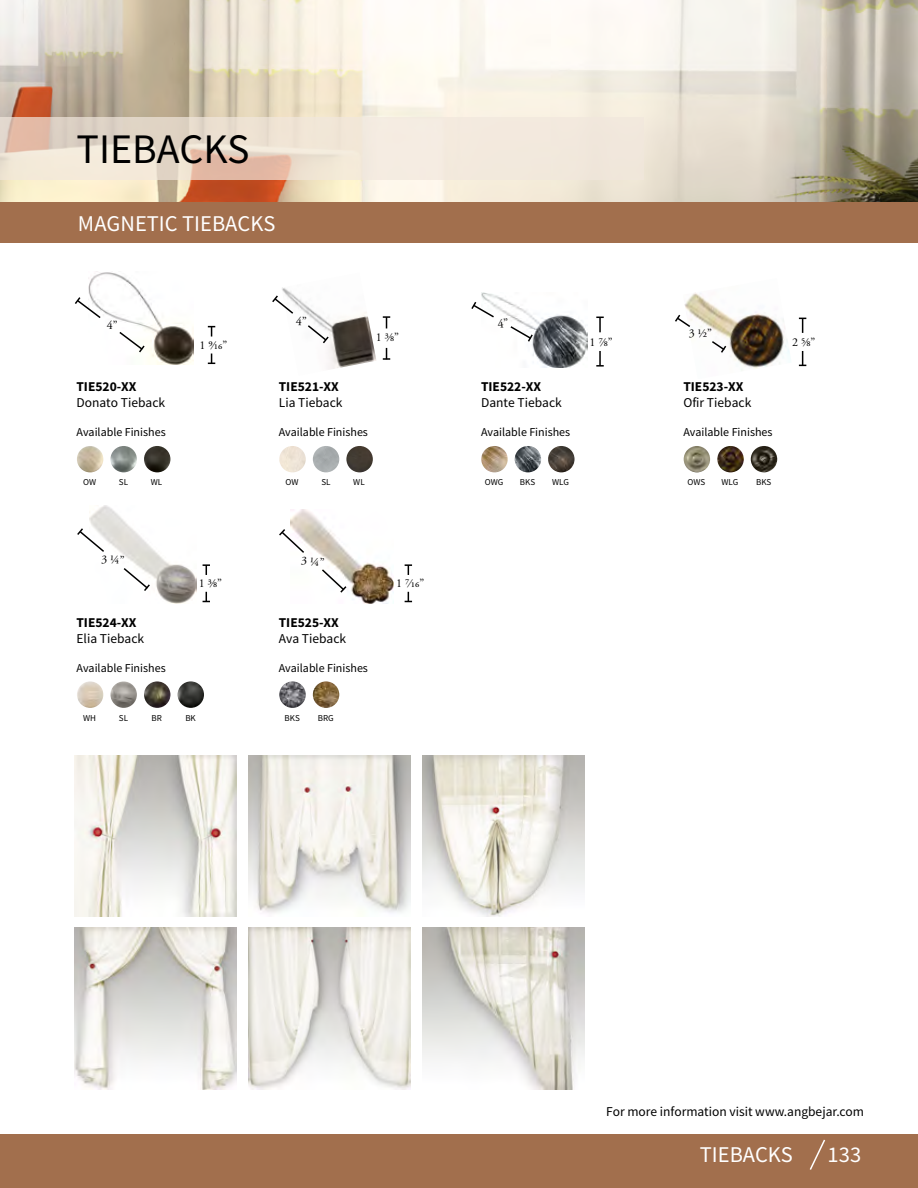
<style>
.page{position:relative;width:918px;height:1188px;background:#fff}
.page>*{position:absolute;margin:0;border:0;box-sizing:border-box;transform-origin:0 0}
.t1{font:42px "Source Sans Pro";color:#000}
.t2{font:22.5px "Source Sans Pro";color:#fff}
.t3{font:13.5px "Source Sans Pro";color:#000}
.t4{font:700 13.5px "Source Sans Pro";color:#000}
.t5{font:12px "Source Sans Pro";color:#000}
.t6{font:12px "Adobe Garamond Pro";color:#000}
.t7{font:9px "Source Sans Pro";color:#000}
</style>
<div class="page">
<img style="left:0;top:0;width:918px;height:202px">
<div style="left:0;top:1134px;width:918px;height:54px;background:#a26f4d"></div>
<svg style="left:809px;top:1139px;width:17px;height:31px"></svg>
<svg style="left:0;top:117px;width:644px;height:62px;background:#ede0d2"></svg>
<img style="left:89px;top:271px;width:105px;height:93px">
<img style="left:684px;top:292px;width:106px;height:77px">
<img style="left:282px;top:287px;width:94px;height:82px">
<img style="left:90px;top:506px;width:107px;height:98px">
<img style="left:291px;top:510px;width:103px;height:94px">
<img style="left:481px;top:292px;width:106px;height:75px">
<img style="left:279px;top:446px;width:27px;height:26px;border-radius:13px">
<img style="left:313px;top:446px;width:26px;height:26px;border-radius:13px">
<img style="left:346px;top:446px;width:27px;height:26px;border-radius:13px">
<img style="left:77px;top:681px;width:26px;height:27px;border-radius:13px">
<img style="left:110px;top:681px;width:27px;height:27px;border-radius:13px">
<img style="left:144px;top:681px;width:26px;height:27px;border-radius:13px">
<img style="left:144px;top:446px;width:26px;height:26px;border-radius:13px">
<img style="left:110px;top:446px;width:27px;height:26px;border-radius:13px">
<img style="left:77px;top:446px;width:26px;height:26px;border-radius:13px">
<img style="left:717px;top:446px;width:27px;height:26px;border-radius:13px">
<img style="left:684px;top:446px;width:26px;height:26px;border-radius:13px">
<img style="left:751px;top:446px;width:26px;height:26px;border-radius:13px">
<img style="left:481px;top:446px;width:27px;height:26px;border-radius:13px">
<img style="left:515px;top:446px;width:26px;height:26px;border-radius:13px">
<img style="left:548px;top:446px;width:27px;height:26px;border-radius:13px">
<img style="left:279px;top:681px;width:27px;height:27px;border-radius:13px">
<img style="left:313px;top:681px;width:26px;height:27px;border-radius:13px">
<img style="left:178px;top:681px;width:26px;height:27px;border-radius:13px">
<img style="left:423px;top:928px;width:161px;height:162px">
<img style="left:74px;top:755px;width:162px;height:162px">
<img style="left:74px;top:928px;width:162px;height:162px">
<img style="left:423px;top:755px;width:161px;height:162px">
<img style="left:249px;top:928px;width:161px;height:162px">
<img style="left:249px;top:755px;width:161px;height:158px">
<svg style="left:75px;top:296px;width:27px;height:24px"></svg>
<svg style="left:118px;top:330px;width:28px;height:24px"></svg>
<svg style="left:77px;top:527px;width:29px;height:26px"></svg>
<svg style="left:122px;top:566px;width:29px;height:27px"></svg>
<svg style="left:279px;top:527px;width:27px;height:27px"></svg>
<svg style="left:320px;top:568px;width:28px;height:26px"></svg>
<svg style="left:208px;top:326px;width:7px;height:11px"></svg>
<svg style="left:208px;top:354px;width:7px;height:10px"></svg>
<svg style="left:203px;top:564px;width:7px;height:11px"></svg>
<svg style="left:203px;top:592px;width:7px;height:10px"></svg>
<svg style="left:405px;top:564px;width:7px;height:11px"></svg>
<svg style="left:405px;top:592px;width:7px;height:10px"></svg>
<svg style="left:383px;top:316px;width:7px;height:12px"></svg>
<svg style="left:383px;top:348px;width:7px;height:12px"></svg>
<svg style="left:596px;top:317px;width:8px;height:15px"></svg>
<svg style="left:596px;top:351px;width:8px;height:16px"></svg>
<svg style="left:799px;top:318px;width:7px;height:15px"></svg>
<svg style="left:799px;top:351px;width:7px;height:15px"></svg>
<svg style="left:675px;top:313px;width:17px;height:16px"></svg>
<svg style="left:710px;top:340px;width:18px;height:14px"></svg>
<div style="left:0;top:202px;width:918px;height:41px;background:#a26f4d"></div>
<svg style="left:272px;top:294px;width:58px;height:51px"></svg>
<svg style="left:471px;top:300px;width:63px;height:43px"></svg>
<h1 class="t1" style="left:77px;top:122px;width:175px">TIEBACKS</h1>
<h2 class="t2" style="left:78px;top:209px;width:199px">MAGNETIC TIEBACKS</h2>
<p class="t6" style="left:107px;top:318px;width:12px">4”</p>
<p class="t4" style="left:76px;top:378px;width:62px">TIE520-XX</p>
<p class="t3" style="left:76px;top:394px;width:90px">Donato Tieback</p>
<p class="t5" style="left:76px;top:425px;width:91px">Available Finishes</p>
<p class="t6" style="left:199px;top:338px;width:30px">1 9/16”</p>
<p class="t6" style="left:376px;top:330px;width:25px">1 3/8”</p>
<p class="t4" style="left:279px;top:378px;width:62px">TIE521-XX</p>
<p class="t3" style="left:279px;top:394px;width:65px">Lia Tieback</p>
<p class="t5" style="left:279px;top:425px;width:91px">Available Finishes</p>
<p class="t7" style="left:83px;top:477px;width:15px">OW</p>
<p class="t7" style="left:119px;top:477px;width:11px">SL</p>
<p class="t7" style="left:353px;top:477px;width:13px">WL</p>
<p class="t7" style="left:321px;top:477px;width:11px">SL</p>
<p class="t7" style="left:286px;top:477px;width:15px">OW</p>
<p class="t7" style="left:151px;top:477px;width:13px">WL</p>
<p class="t6" style="left:102px;top:552px;width:25px;rotate:3deg">3 1/4 ”</p>
<p class="t6" style="left:302px;top:553px;width:25px;rotate:6deg">3 1/4 ”</p>
<p class="t4" style="left:76px;top:613px;width:62px">TIE524-XX</p>
<p class="t3" style="left:76px;top:630px;width:69px">Elia Tieback</p>
<p class="t5" style="left:76px;top:660px;width:91px">Available Finishes</p>
<p class="t6" style="left:199px;top:576px;width:25px">1 3/8”</p>
<p class="t6" style="left:396px;top:576px;width:30px">1 7/16”</p>
<p class="t4" style="left:279px;top:613px;width:62px">TIE525-XX</p>
<p class="t3" style="left:279px;top:630px;width:69px">Ava Tieback</p>
<p class="t5" style="left:279px;top:660px;width:91px">Available Finishes</p>
<p class="t7" style="left:83px;top:712px;width:14px">WH</p>
<p class="t7" style="left:285px;top:712px;width:17px">BKS</p>
<p class="t7" style="left:119px;top:712px;width:11px">SL</p>
<p class="t7" style="left:185px;top:712px;width:12px">BK</p>
<p class="t7" style="left:152px;top:712px;width:12px">BR</p>
<p class="t7" style="left:318px;top:712px;width:17px">BRG</p>
<p class="t4" style="left:481px;top:378px;width:62px">TIE522-XX</p>
<p class="t3" style="left:481px;top:394px;width:82px">Dante Tieback</p>
<p class="t5" style="left:481px;top:425px;width:91px">Available Finishes</p>
<p class="t6" style="left:689px;top:326px;width:25px">3 1/2”</p>
<p class="t6" style="left:589px;top:335px;width:25px">1 7/8”</p>
<p class="t6" style="left:792px;top:335px;width:25px">2 5/8”</p>
<p class="t4" style="left:683px;top:378px;width:62px">TIE523-XX</p>
<p class="t3" style="left:683px;top:394px;width:69px">Ofir Tieback</p>
<p class="t5" style="left:683px;top:425px;width:91px">Available Finishes</p>
<p class="t7" style="left:485px;top:477px;width:20px">OWG</p>
<p class="t7" style="left:520px;top:477px;width:17px">BKS</p>
<p class="t7" style="left:552px;top:477px;width:19px">WLG</p>
<p class="t7" style="left:688px;top:477px;width:19px">OWS</p>
<p class="t7" style="left:721px;top:477px;width:19px">WLG</p>
<p class="t7" style="left:756px;top:477px;width:17px">BKS</p>
<p class="t3" style="left:606px;top:1103px;width:259px">For more information visit www.angbejar.com</p>
<h2 class="t2" style="left:828px;top:1140px;width:35px">133</h2>
<h2 class="t2" style="left:700px;top:1140px;width:94px">TIEBACKS</h2>
</div>
